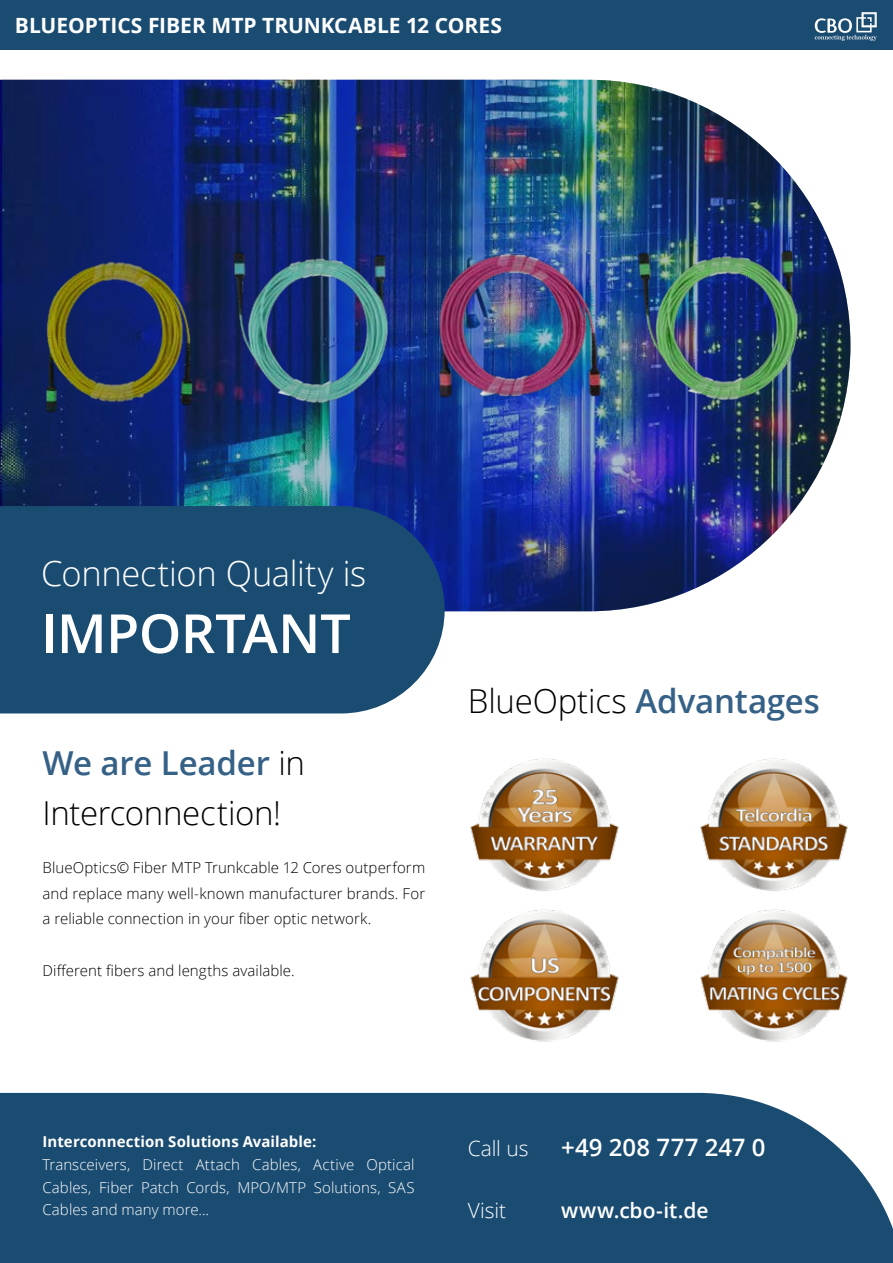
<style>
.page{position:relative;width:893px;height:1263px;background:#fff}
.page>*{position:absolute;margin:0;border:0;box-sizing:border-box;transform-origin:0 0}
.t1{font:600 54px "Open Sans";letter-spacing:-.01em;color:#fff}
.t2{font:300 34.5px "Open Sans";letter-spacing:-.01em;color:#fff}
.t3{font:300 33px/49.8px "Open Sans";letter-spacing:-.01em;color:#000}
.t4{font:600 24px "Open Sans";letter-spacing:.01em;color:#fff}
.t5{font:700 21px "Open Sans";color:#fff}
.t6{font:600 21px "Open Sans";color:#fff}
.t7{font:300 21px "Open Sans";letter-spacing:-.005em;color:#fff}
.t8{font:300 15px/25.8px "Open Sans";letter-spacing:.005em;color:#000;text-align:justify}
.t9{font:300 15px/22.8px "Open Sans";letter-spacing:.005em;color:#fff;text-align:justify}
.t10{font:700 15px "Open Sans";letter-spacing:.005em;color:#fff}
.s1{font-weight:600;color:#366187}
</style>
<div class="page">
<img style="left:2px;top:80px;width:848px;height:531px">
<img style="left:179px;top:178px;width:268px;height:284px">
<img style="left:373px;top:189px;width:232px;height:279px">
<img style="left:11px;top:205px;width:226px;height:264px">
<img style="left:602px;top:225px;width:211px;height:196px">
<div style="left:0;top:1093px;width:893px;height:170px;background:#1a4b71"></div>
<img style="left:470px;top:758px;width:149px;height:133px">
<img style="left:700px;top:758px;width:148px;height:133px">
<img style="left:470px;top:909px;width:149px;height:133px">
<img style="left:700px;top:909px;width:148px;height:133px">
<div style="left:0;top:0;width:893px;height:50px;background:#1a4b71"></div>
<div style="left:0;top:506px;width:445px;height:207px;background:#1a4b71"></div>
<svg style="left:815px;top:12px;width:62px;height:29px"></svg>
<h3 class="t5" style="left:15px;top:11px;width:489px">BLUEOPTICS FIBER MTP TRUNKCABLE 12 CORES</h3>
<h2 class="t2" style="left:41px;top:550px;width:327px">Connection Quality is</h2>
<h1 class="t1" style="left:41px;top:596px;width:311px">IMPORTANT</h1>
<h3 class="t3" style="left:43px;top:737px;width:264px"><span class="s1">We are Leader</span> in<br>Interconnection!</h3>
<p class="t8" style="left:43px;top:854px;width:384px">BlueOptics© Fiber MTP Trunkcable 12 Cores outperform and replace many well-known manufacturer brands. For a reliable connection in your fiber optic network.</p>
<p class="t8" style="left:43px;top:957px;width:254px">Different fibers and lengths available.</p>
<h3 class="t3" style="left:468px;top:676px;width:354px">BlueOptics <span class="s1">Advantages</span></h3>
<p class="t10" style="left:43px;top:1131px;width:275px">Interconnection Solutions Available:</p>
<p class="t9" style="left:43px;top:1152px;width:374px">Transceivers, Direct Attach Cables, Active Optical Cables, Fiber Patch Cords, MPO/MTP Solutions, SAS Cables and many more...</p>
<h3 class="t7" style="left:468px;top:1134px;width:62px">Call us</h3>
<h3 class="t4" style="left:561px;top:1131px;width:206px">+49 208 777 247 0</h3>
<h3 class="t7" style="left:468px;top:1196px;width:40px">Visit</h3>
<h3 class="t6" style="left:561px;top:1196px;width:149px">www.cbo-it.de</h3>
</div>
